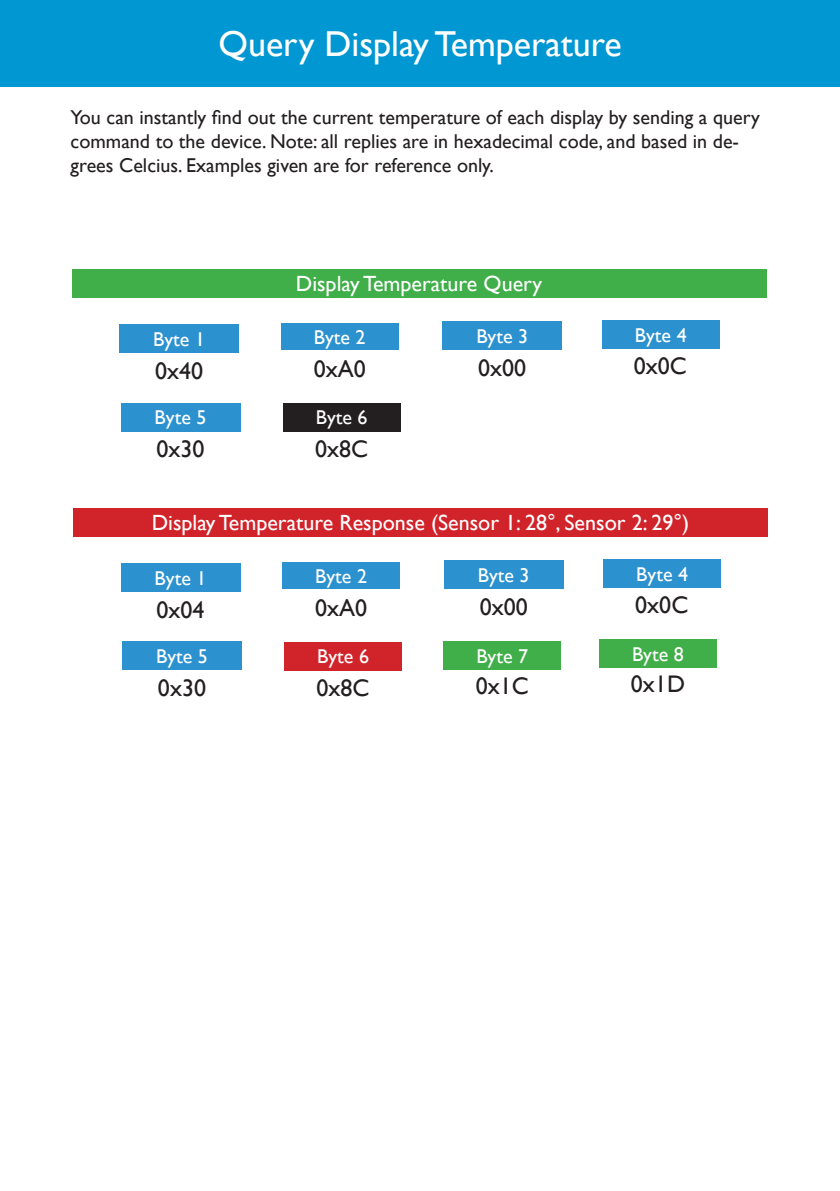
<style>
.page{position:relative;width:840px;height:1191px;background:#fff}
.page>*{position:absolute;margin:0;border:0;box-sizing:border-box;transform-origin:0 0}
.t1{font:36px "Gill Sans";color:#fff}
.t2{font:24px "Gill Sans";color:#231f20}
.t3{font:22px "Gill Sans";color:#fff}
.t4{font:20px/24px "Gill Sans";color:#231f20}
.t5{font:20px "Gill Sans";color:#fff}
</style>
<div class="page">
<div style="left:0;top:0;width:839px;height:87px;background:#0097d2"></div>
<div style="left:281px;top:323px;width:117px;height:27px;background:#2b91cf"></div>
<div style="left:119px;top:324px;width:119px;height:29px;background:#2b91cf"></div>
<div style="left:602px;top:321px;width:117px;height:28px;background:#2b91cf"></div>
<div style="left:442px;top:322px;width:119px;height:28px;background:#2b91cf"></div>
<div style="left:121px;top:403px;width:119px;height:28px;background:#2b91cf"></div>
<div style="left:283px;top:403px;width:117px;height:28px;background:#231f20"></div>
<div style="left:72px;top:269px;width:694px;height:29px;background:#40ae49"></div>
<div style="left:282px;top:562px;width:117px;height:27px;background:#2b91cf"></div>
<div style="left:121px;top:563px;width:119px;height:29px;background:#2b91cf"></div>
<div style="left:603px;top:560px;width:117px;height:28px;background:#2b91cf"></div>
<div style="left:444px;top:560px;width:119px;height:29px;background:#2b91cf"></div>
<div style="left:122px;top:642px;width:119px;height:28px;background:#2b91cf"></div>
<div style="left:284px;top:642px;width:117px;height:28px;background:#d1232a"></div>
<div style="left:73px;top:508px;width:694px;height:28px;background:#d1232a"></div>
<div style="left:443px;top:641px;width:117px;height:29px;background:#40ae49"></div>
<div style="left:599px;top:639px;width:117px;height:29px;background:#40ae49"></div>
<h1 class="t1" style="left:218px;top:23px;width:404px">Query Display Temperature</h1>
<p class="t4" style="left:71px;top:106px;width:690px">You can instantly find out the current temperature of each display by sending a query command to the device. Note: all replies are in hexadecimal code, and based in de&shy;grees Celcius. Examples given are for reference only.</p>
<p class="t3" style="left:296px;top:271px;width:248px">Display Temperature Query</p>
<p class="t5" style="left:153px;top:327px;width:53px">Byte 1</p>
<p class="t5" style="left:313px;top:325px;width:53px">Byte 2</p>
<p class="t5" style="left:476px;top:324px;width:53px">Byte 3</p>
<p class="t5" style="left:634px;top:323px;width:53px">Byte 4</p>
<p class="t2" style="left:155px;top:357px;width:49px">0x40</p>
<p class="t2" style="left:313px;top:355px;width:54px">0xA0</p>
<p class="t2" style="left:478px;top:354px;width:50px">0x00</p>
<p class="t2" style="left:633px;top:352px;width:54px">0x0C</p>
<p class="t5" style="left:154px;top:405px;width:53px">Byte 5</p>
<p class="t2" style="left:156px;top:435px;width:49px">0x30</p>
<p class="t5" style="left:315px;top:405px;width:53px">Byte 6</p>
<p class="t2" style="left:315px;top:435px;width:54px">0x8C</p>
<p class="t3" style="left:152px;top:510px;width:538px">Display Temperature Response (Sensor 1: 28°, Sensor 2: 29°)</p>
<p class="t5" style="left:154px;top:566px;width:53px">Byte 1</p>
<p class="t5" style="left:315px;top:564px;width:53px">Byte 2</p>
<p class="t5" style="left:477px;top:563px;width:53px">Byte 3</p>
<p class="t5" style="left:636px;top:562px;width:53px">Byte 4</p>
<p class="t2" style="left:156px;top:596px;width:49px">0x04</p>
<p class="t2" style="left:315px;top:594px;width:54px">0xA0</p>
<p class="t2" style="left:479px;top:593px;width:50px">0x00</p>
<p class="t2" style="left:635px;top:591px;width:54px">0x0C</p>
<p class="t5" style="left:156px;top:644px;width:53px">Byte 5</p>
<p class="t2" style="left:158px;top:674px;width:49px">0x30</p>
<p class="t5" style="left:631px;top:642px;width:53px">Byte 8</p>
<p class="t2" style="left:630px;top:670px;width:55px">0x1D</p>
<p class="t5" style="left:317px;top:644px;width:53px">Byte 6</p>
<p class="t2" style="left:316px;top:674px;width:54px">0x8C</p>
<p class="t5" style="left:476px;top:644px;width:53px">Byte 7</p>
<p class="t2" style="left:475px;top:672px;width:54px">0x1C</p>
</div>
